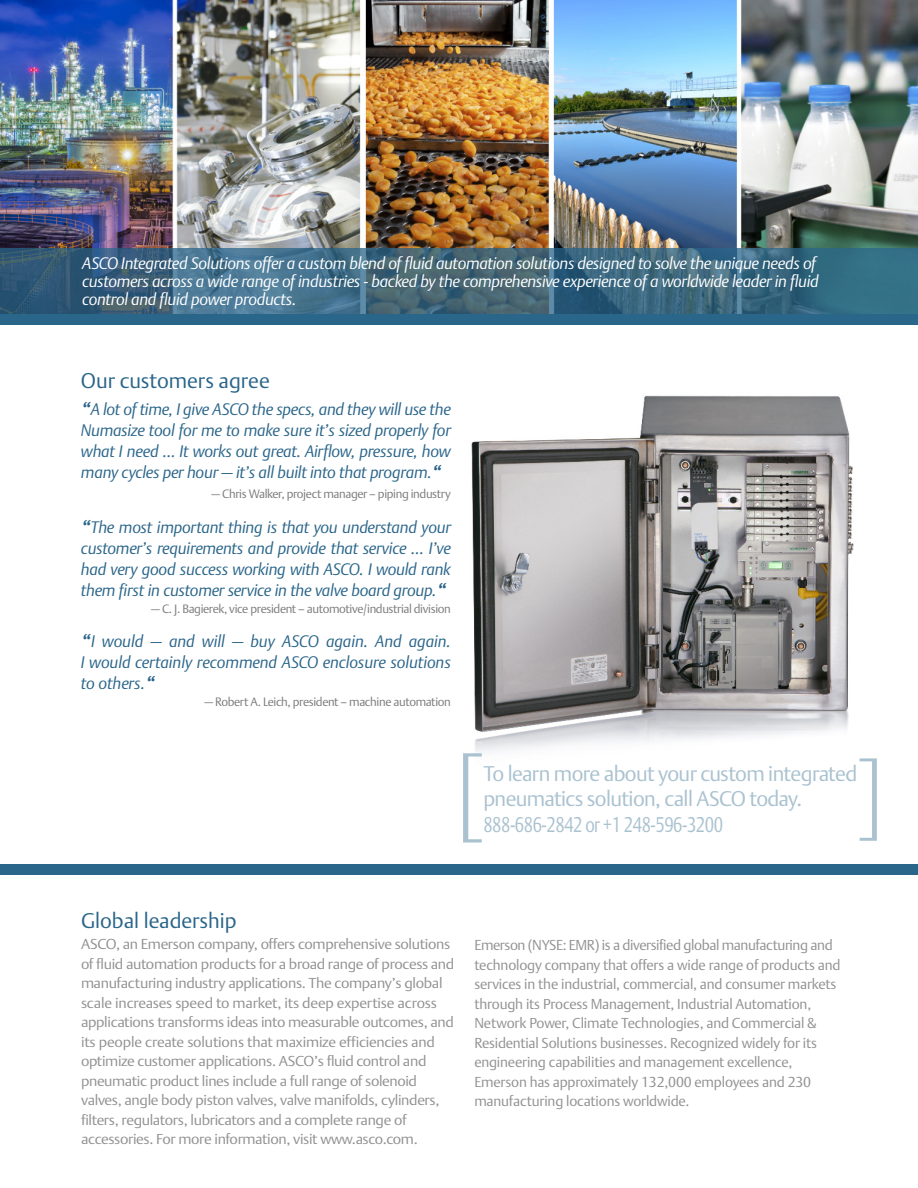
<style>
.page{position:relative;width:918px;height:1188px;background:#fff}
.page>*{position:absolute;margin:0;border:0;box-sizing:border-box;transform-origin:0 0}
.t1{font:100 97.5px "Helvetica Neue";color:#aac2d0;scale:1.4 1}
.t2{font:100 90px "Helvetica Neue";color:#aac2d0;scale:1.4 1}
.t3{font:21px/25.2px "DTL Argo T Light";letter-spacing:-.03em;color:#aac2d0}
.t4{font:21px "DTL Argo T Light";color:#2a658a}
.t5{font:21px "DTL Argo T Light";letter-spacing:-.03em;color:#aac2d0;scale:.8 1}
.t6{font:italic 16.5px/21px "DTL Argo T Light";letter-spacing:-.01em;color:#2a658a;text-align:justify}
.t7{font:italic 16.5px/18px "DTL Argo T Light";letter-spacing:-.02em;color:#fff}
.t8{font:14.25px/19.5px "DTL Argo T Light";letter-spacing:-.02em;color:#939292;scale:1.05 1}
.t9{font:14.25px/19.5px "DTL Argo T Light";letter-spacing:-.02em;color:#939292}
.t10{font:12px "DTL Argo T Light";letter-spacing:-.03em;color:#7d7c7c}
.s1{font-size:24px}
</style>
<div class="page">
<img style="left:471px;top:395px;width:383px;height:358px">
<img style="left:0;top:0;width:918px;height:249px">
<div style="left:0;top:864px;width:918px;height:11px;background:#2a658a"></div>
<img style="left:0;top:249px;width:918px;height:65px">
<div style="left:0;top:314px;width:918px;height:11px;background:#2a658a"></div>
<p class="t7" style="left:82px;top:254px;width:738px">ASCO Integrated Solutions offer a custom blend of fluid automation solutions designed to solve the unique needs of customers across a wide range of industries - backed by the comprehensive experience of a worldwide leader in fluid control and fluid power products.</p>
<h3 class="t4" style="left:81px;top:368px;width:190px">Our customers agree</h3>
<p class="t6" style="left:81px;top:399px;width:371px"><span class="s1">“</span>A lot of time, I give ASCO the specs, and they will use the Numasize tool for me to make sure it’s sized properly for what I need … It works out great. Airflow, pressure, how many cycles per hour — it’s all built into that program.<span class="s1">“</span></p>
<p class="t10" style="left:211px;top:487px;width:241px">— Chris Walker, project manager – piping industry</p>
<p class="t6" style="left:81px;top:517px;width:371px"><span class="s1">“</span>The most important thing is that you understand your customer’s requirements and provide that service … I’ve had very good success working with ASCO. I would rank them first in customer service in the valve board group.<span class="s1">“</span></p>
<p class="t10" style="left:151px;top:602px;width:301px">— C. J. Bagierek, vice president – automotive/industrial division</p>
<p class="t6" style="left:81px;top:630px;width:371px"><span class="s1">“</span>I would — and will — buy ASCO again. And again.<br>I would certainly recommend ASCO enclosure solutions to others.<span class="s1">“</span></p>
<p class="t10" style="left:204px;top:694px;width:248px">— Robert A. Leich, president – machine automation</p>
<h1 class="t1" style="left:450px;top:755px;width:25px">[</h1>
<h2 class="t2" style="left:858px;top:760px;width:23px">]</h2>
<h3 class="t3" style="left:483px;top:761px;width:375px">To learn more about your custom integrated pneumatics solution, call ASCO today.</h3>
<h3 class="t5" style="left:483px;top:812px;width:301px">888-686-2842 or +1 248-596-3200</h3>
<h3 class="t4" style="left:81px;top:908px;width:157px">Global leadership</h3>
<p class="t8" style="left:81px;top:934px;width:357px">ASCO, an Emerson company, offers comprehensive solutions of fluid automation products for a broad range of process and manufacturing industry applications. The company’s global scale increases speed to market, its deep expertise across applications transforms ideas into measurable outcomes, and its people create solutions that maximize efficiencies and optimize customer applications. ASCO’s fluid control and pneumatic product lines include a full range of solenoid valves, angle body piston valves, valve manifolds, cylinders, filters, regulators, lubricators and a complete range of accessories. For more information, visit www.asco.com.</p>
<p class="t9" style="left:474px;top:936px;width:368px">Emerson (NYSE: EMR) is a diversified global manufacturing and technology company that offers a wide range of products and services in the industrial, commercial, and consumer markets through its Process Management, Industrial Automation, Network Power, Climate Technologies, and Commercial &amp; Residential Solutions businesses. Recognized widely for its engineering capabilities and management excellence, Emerson has approximately 132,000 employees and 230 manufacturing locations worldwide.</p>
</div>
